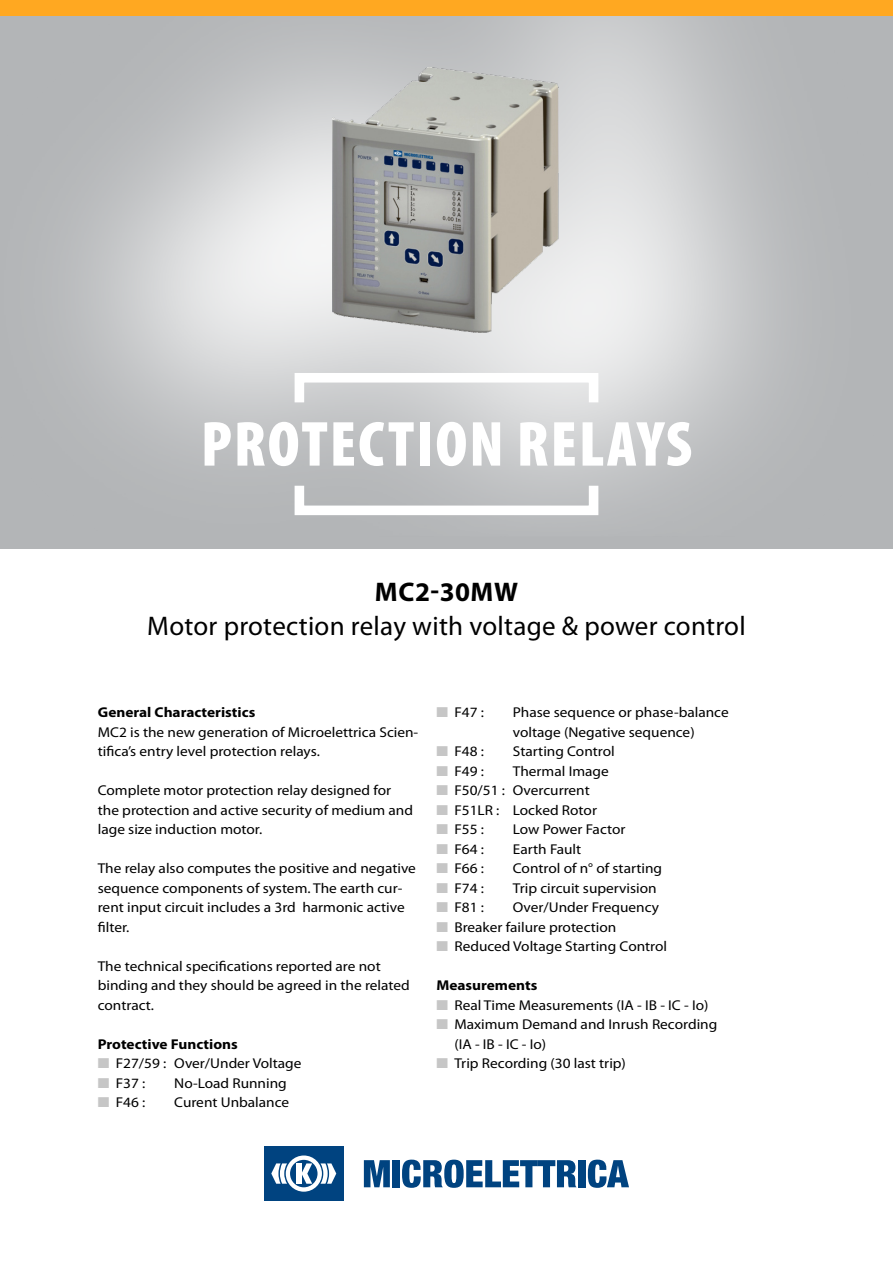
<style>
.page{position:relative;width:893px;height:1263px;background:#fff}
.page>*{position:absolute;margin:0;border:0;box-sizing:border-box;transform-origin:0 0}
.t1{font:900 condensed 64.2px "Myriad Pro";letter-spacing:.03em;color:#fff}
.t2{font:27px "Myriad Pro";letter-spacing:.01em;color:#000}
.t3{font:700 27px "Myriad Pro";letter-spacing:.02em;color:#000}
.t4{font:14.25px/19.5px "Myriad Pro";color:#000;scale:1.08 1}
.t5{font:700 14.25px "Myriad Pro";color:#000;scale:1.08 1}
.s1{color:#c6c6c6}
</style>
<div class="page">
<div style="left:264px;top:1146px;width:80px;height:55px;background:#004380"></div>
<svg style="left:271px;top:1155px;width:65px;height:37px"></svg>
<svg style="left:364px;top:1160px;width:26px;height:27px"></svg>
<div style="left:393px;top:1160px;width:7px;height:27px;background:#004380"></div>
<svg style="left:402px;top:1159px;width:174px;height:29px"></svg>
<div style="left:578px;top:1160px;width:8px;height:27px;background:#004380"></div>
<svg style="left:588px;top:1159px;width:41px;height:29px"></svg>
<div style="left:0;top:0;width:893px;height:549px;background:#b3b5b7"></div>
<img style="left:0;top:15px;width:893px;height:501px">
<div style="left:295px;top:481px;width:303px;height:34px;border:10px solid #fff"></div>
<div style="left:295px;top:373px;width:303px;height:34px;border:10px solid #fff"></div>
<div style="left:0;top:0;width:893px;height:15px;background:#ffa821"></div>
<img style="left:333px;top:67px;width:226px;height:266px">
<h1 class="t1" style="left:201px;top:408px;width:493px">PROTECTION RELAYS</h1>
<h2 class="t3" style="left:375px;top:577px;width:145px">MC2-30MW</h2>
<h2 class="t2" style="left:147px;top:611px;width:600px">Motor protection relay with voltage &amp; power control</h2>
<p class="t5" style="left:98px;top:704px;width:147px">General Characteristics</p>
<p class="t4" style="left:98px;top:722px;width:298px">MC2 is the new generation of Microelettrica Scien&shy;tifica’s entry level protection relays.</p>
<p class="t4" style="left:98px;top:781px;width:293px">Complete motor protection relay designed for the protection and active security of medium and lage size induction motor.</p>
<p class="t4" style="left:98px;top:859px;width:296px">The relay also computes the positive and negative sequence components of system. The earth cur&shy;rent input circuit includes a 3rd harmonic active filter.</p>
<p class="t4" style="left:98px;top:956px;width:290px">The technical specifications reported are not binding and they should be agreed in the related contract.</p>
<p class="t5" style="left:98px;top:1036px;width:131px">Protective Functions</p>
<p class="t4" style="left:98px;top:1054px;width:190px"><span class="s1">■</span> F27/59 : Over/Under Voltage</p>
<p class="t4" style="left:98px;top:1073px;width:46px"><span class="s1">■</span> F37 :</p>
<p class="t4" style="left:174px;top:1073px;width:106px">No-Load Running</p>
<p class="t4" style="left:98px;top:1093px;width:46px"><span class="s1">■</span> F46 :</p>
<p class="t4" style="left:174px;top:1093px;width:108px">Curent Unbalance</p>
<p class="t4" style="left:436px;top:703px;width:46px"><span class="s1">■</span> F47 :</p>
<p class="t4" style="left:513px;top:703px;width:201px">Phase sequence or phase-balance voltage (Negative sequence)</p>
<p class="t4" style="left:436px;top:742px;width:46px"><span class="s1">■</span> F48 :</p>
<p class="t4" style="left:513px;top:742px;width:96px">Starting Control</p>
<p class="t4" style="left:436px;top:761px;width:46px"><span class="s1">■</span> F49 :</p>
<p class="t4" style="left:513px;top:761px;width:90px">Thermal Image</p>
<p class="t4" style="left:436px;top:781px;width:144px"><span class="s1">■</span> F50/51 : Overcurrent</p>
<p class="t4" style="left:436px;top:800px;width:150px"><span class="s1">■</span> F51LR : Locked Rotor</p>
<p class="t4" style="left:436px;top:820px;width:46px"><span class="s1">■</span> F55 :</p>
<p class="t4" style="left:513px;top:820px;width:106px">Low Power Factor</p>
<p class="t4" style="left:436px;top:839px;width:46px"><span class="s1">■</span> F64 :</p>
<p class="t4" style="left:513px;top:839px;width:65px">Earth Fault</p>
<p class="t4" style="left:436px;top:859px;width:46px"><span class="s1">■</span> F66 :</p>
<p class="t4" style="left:513px;top:859px;width:140px">Control of n° of starting</p>
<p class="t4" style="left:436px;top:878px;width:46px"><span class="s1">■</span> F74 :</p>
<p class="t4" style="left:513px;top:878px;width:135px">Trip circuit supervision</p>
<p class="t4" style="left:436px;top:898px;width:46px"><span class="s1">■</span> F81 :</p>
<p class="t4" style="left:513px;top:898px;width:137px">Over/Under Frequency</p>
<p class="t4" style="left:436px;top:917px;width:168px"><span class="s1">■</span> Breaker failure protection</p>
<p class="t4" style="left:436px;top:937px;width:215px"><span class="s1">■</span> Reduced Voltage Starting Control</p>
<p class="t5" style="left:436px;top:977px;width:95px">Measurements</p>
<p class="t4" style="left:436px;top:995px;width:253px"><span class="s1">■</span> Real Time Measurements (IA - IB - IC - Io)</p>
<p class="t4" style="left:454px;top:1015px;width:245px;text-indent:-18px"><span class="s1">■</span> Maximum Demand and Inrush Recording (IA - IB - IC - Io)</p>
<p class="t4" style="left:436px;top:1054px;width:177px"><span class="s1">■</span> Trip Recording (30 last trip)</p>
</div>
